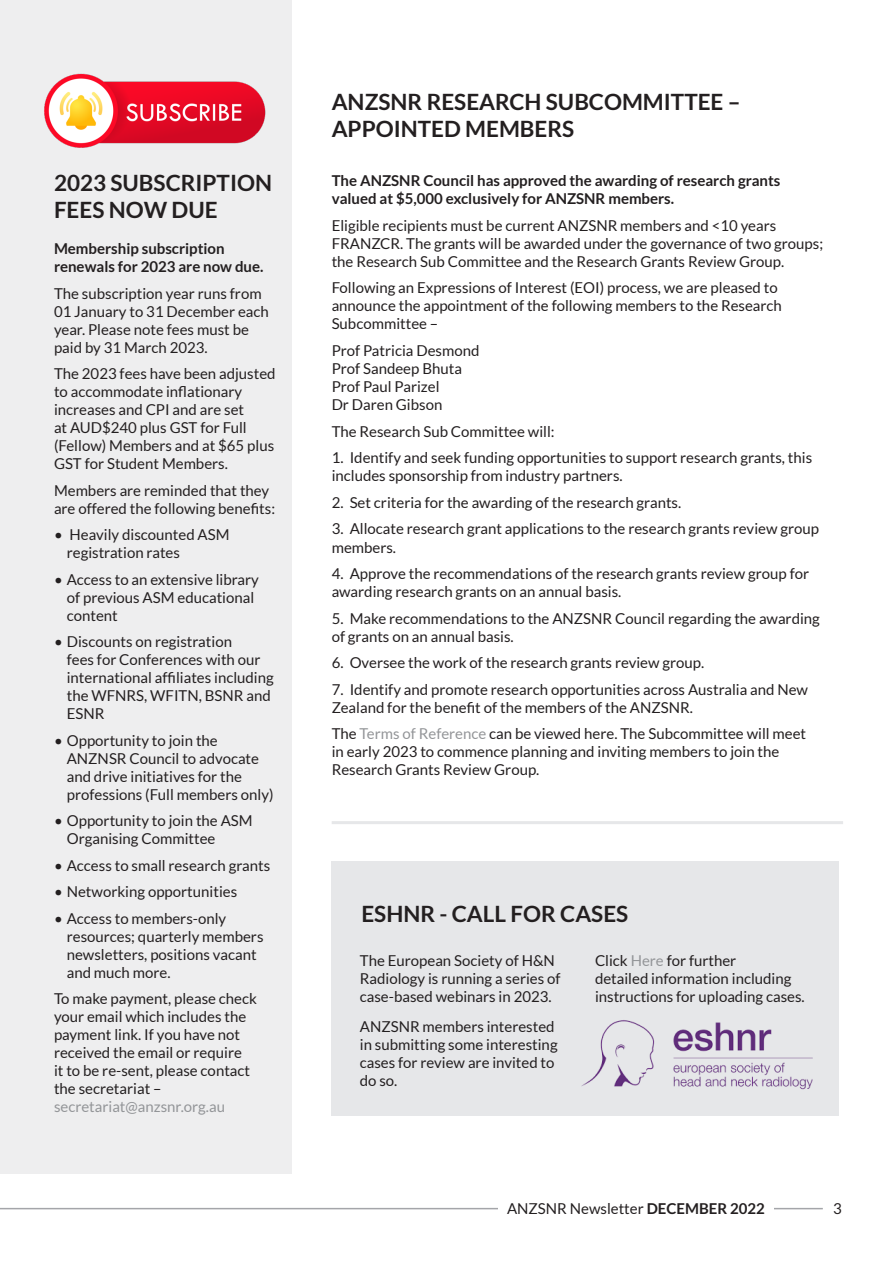
<style>
.page{position:relative;width:893px;height:1263px;background:#fff}
.page>*{position:absolute;margin:0;border:0;box-sizing:border-box;transform-origin:0 0}
.t1{font:700 22.5px/27px "Lato";color:#231f20}
.t2{font:15px/18px "Lato";color:#231f20}
.t3{font:700 15px/18px "Lato";color:#231f20}
.s1{color:#939598}
.s2{font-weight:700}
</style>
<div class="page">
<div style="left:0;top:0;width:292px;height:1174px;background:#eeeeef"></div>
<hr style="left:0;top:1208px;width:823px;height:1px;background:#a4a5a9">
<div style="left:498px;top:1202px;width:276px;height:22px;background:#fff"></div>
<img style="left:44px;top:73px;width:222px;height:75px">
<hr style="left:332px;top:821px;width:511px;height:3px;background:#e6e7e9">
<div style="left:332px;top:861px;width:507px;height:255px;background:#e6e7e9"></div>
<img style="left:581px;top:1020px;width:231px;height:70px">
<p class="t1" style="left:54px;top:169px;width:220px">2023 SUBSCRIPTION<br>FEES NOW DUE</p>
<p class="t3" style="left:54px;top:239px;width:211px">Membership subscription renewals for 2023 are now due.</p>
<p class="t2" style="left:54px;top:284px;width:216px">The subscription year runs from<br>01 January to 31 December each year. Please note fees must be paid by 31 March 2023.</p>
<p class="t2" style="left:54px;top:365px;width:223px">The 2023 fees have been adjusted to accommodate inflationary increases and CPI and are set<br>at AUD$240 plus GST for Full (Fellow) Members and at $65 plus<br>GST for Student Members.</p>
<p class="t2" style="left:54px;top:481px;width:223px">Members are reminded that they are offered the following benefits:</p>
<p class="t2" style="left:67px;top:526px;width:164px;text-indent:-13px">• Heavily discounted ASM registration rates</p>
<p class="t2" style="left:67px;top:570px;width:194px;text-indent:-13px">• Access to an extensive library of previous ASM educational content</p>
<p class="t2" style="left:67px;top:633px;width:209px;text-indent:-13px">• Discounts on registration<br>fees for Conferences with our international affiliates including the WFNRS, WFITN, BSNR and<br>ESNR</p>
<p class="t2" style="left:67px;top:731px;width:208px;text-indent:-13px">• Opportunity to join the<br>ANZNSR Council to advocate and drive initiatives for the professions (Full members only)</p>
<p class="t2" style="left:67px;top:812px;width:187px;text-indent:-13px">• Opportunity to join the ASM<br>Organising Committee</p>
<p class="t2" style="left:54px;top:856px;width:218px">• Access to small research grants</p>
<p class="t2" style="left:54px;top:883px;width:185px">• Networking opportunities</p>
<p class="t2" style="left:67px;top:909px;width:198px;text-indent:-13px">• Access to members-only resources; quarterly members newsletters, positions vacant and much more.</p>
<p class="t2" style="left:54px;top:990px;width:205px">To make payment, please check your email which includes the payment link. If you have not received the email or require<br>it to be re-sent, please contact the secretariat – <span class="s1">secretariat@anzsnr.org.au</span></p>
<p class="t1" style="left:332px;top:88px;width:410px">ANZSNR RESEARCH SUBCOMMITTEE –<br>APPOINTED MEMBERS</p>
<p class="t3" style="left:332px;top:172px;width:450px">The ANZSNR Council has approved the awarding of research grants valued at $5,000 exclusively for ANZSNR members.</p>
<p class="t2" style="left:332px;top:216px;width:493px">Eligible recipients must be current ANZSNR members and &lt;10 years<br>FRANZCR. The grants will be awarded under the governance of two groups; the Research Sub Committee and the Research Grants Review Group.</p>
<p class="t2" style="left:332px;top:279px;width:452px">Following an Expressions of Interest (EOI) process, we are pleased to announce the appointment of the following members to the Research<br>Subcommittee –</p>
<p class="t2" style="left:332px;top:342px;width:149px">Prof Patricia Desmond</p>
<p class="t2" style="left:332px;top:360px;width:132px">Prof Sandeep Bhuta</p>
<p class="t2" style="left:332px;top:378px;width:109px">Prof Paul Parizel</p>
<p class="t2" style="left:332px;top:396px;width:112px">Dr Daren Gibson</p>
<p class="t2" style="left:332px;top:422px;width:224px">The Research Sub Committee will:</p>
<p class="t2" style="left:332px;top:449px;width:482px">1. Identify and seek funding opportunities to support research grants, this includes sponsorship from industry partners.</p>
<p class="t2" style="left:332px;top:493px;width:351px">2. Set criteria for the awarding of the research grants.</p>
<p class="t2" style="left:332px;top:520px;width:489px">3. Allocate research grant applications to the research grants review group members.</p>
<p class="t2" style="left:332px;top:564px;width:479px">4. Approve the recommendations of the research grants review group for awarding research grants on an annual basis.</p>
<p class="t2" style="left:332px;top:609px;width:490px">5. Make recommendations to the ANZSNR Council regarding the awarding of grants on an annual basis.</p>
<p class="t2" style="left:332px;top:653px;width:374px">6. Oversee the work of the research grants review group.</p>
<p class="t2" style="left:332px;top:680px;width:478px">7. Identify and promote research opportunities across Australia and New<br>Zealand for the benefit of the members of the ANZSNR.</p>
<p class="t2" style="left:332px;top:724px;width:476px">The <span class="s1">Terms of Reference</span> can be viewed here. The Subcommittee will meet in early 2023 to commence planning and inviting members to join the<br>Research Grants Review Group.</p>
<p class="t1" style="left:361px;top:900px;width:268px">ESHNR - CALL FOR CASES</p>
<p class="t2" style="left:360px;top:951px;width:202px">The European Society of H&amp;N<br>Radiology is running a series of case-based webinars in 2023.</p>
<p class="t2" style="left:360px;top:1017px;width:199px">ANZSNR members interested in submitting some interesting cases for review are invited to do so.</p>
<p class="t2" style="left:595px;top:951px;width:211px">Click <span class="s1">Here</span> for further<br>detailed information including instructions for uploading cases.</p>
<p class="t2" style="left:507px;top:1199px;width:259px">ANZSNR Newsletter <span class="s2">DECEMBER 2022</span></p>
<p class="t2" style="left:833px;top:1199px;width:10px">3</p>
</div>
